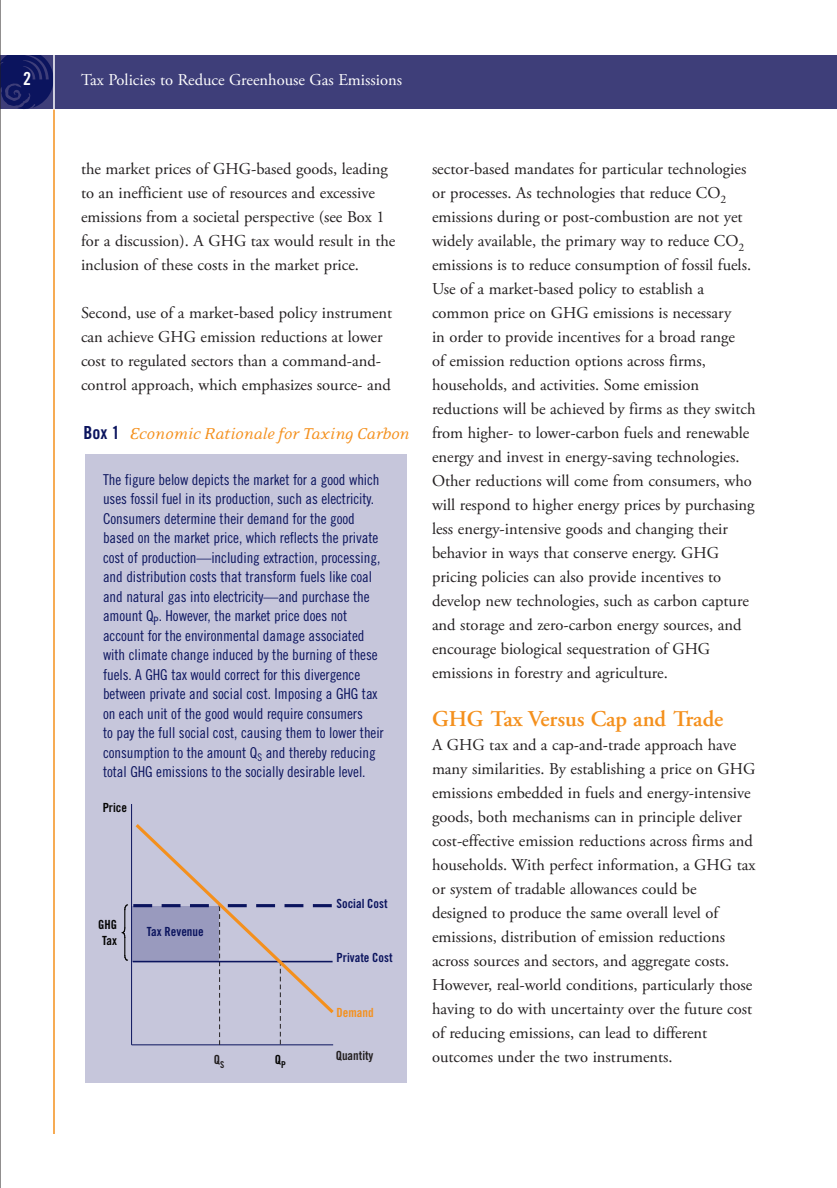
<style>
.page{position:relative;width:837px;height:1188px;background:#fff}
.page>*{position:absolute;margin:0;border:0;box-sizing:border-box;transform-origin:0 0}
.t1{font:600 22.5px "Adobe Garamond Pro";color:#f4901d}
.t2{font:italic 18px "Eidetic Serif";letter-spacing:-.03em;color:#f4901d}
.t3{font:18px "Trade Gothic LT Std Bd Cn 20";color:#fff}
.t4{font:16.5px/24px "Adobe Garamond Pro";color:#231f20}
.t5{font:16.5px "Adobe Garamond Pro";color:#fff}
.t6{font:15px/19.5px "Trade Gothic LT Std Cn 18";letter-spacing:-.005em;color:#0b145e}
.t7{font:12.6px "Trade Gothic LT Std Bd Cn 20";color:#0b145e}
.t8{font:12.6px/15.1px "Trade Gothic LT Std Bd Cn 20";color:#050504;text-align:center}
.t9{font:12.6px "Trade Gothic LT Std Bd Cn 20";color:#231f20}
.t10{font:12.6px "Trade Gothic LT Std Bd Cn 20";color:#f4901d}
.s1{font-family:"Trade Gothic LT Std Bd Cn 20";font-style:normal;color:#0b145e}
</style>
<div class="page">
<div style="left:0;top:55px;width:837px;height:54px;background:#3e3e79"></div>
<svg style="left:1px;top:55px;width:52px;height:54px"></svg>
<hr style="left:53px;top:45px;width:2px;height:78px;background:#fff">
<hr style="left:53px;top:110px;width:2px;height:1024px;background:#f4901d">
<hr style="left:0;top:0;width:1px;height:1188px;background:#231f20">
<div style="left:85px;top:455px;width:321px;height:628px;background:#c6c6db"></div>
<hr style="left:131px;top:804px;width:1px;height:241px;background:#0b145e">
<hr style="left:132px;top:1044px;width:201px;height:1px;background:#0b145e">
<svg style="left:122px;top:903px;width:98px;height:142px"></svg>
<svg style="left:280px;top:1017px;width:1px;height:28px"></svg>
<svg style="left:132px;top:821px;width:202px;height:196px"></svg>
<p class="t3" style="left:23px;top:72px;width:9px">2</p>
<p class="t5" style="left:81px;top:73px;width:323px">Tax Policies to Reduce Greenhouse Gas Emissions</p>
<p class="t4" style="left:81px;top:158px;width:316px">the market prices of GHG-based goods, leading to an inefficient use of resources and excessive emissions from a societal perspective (see Box 1 for a discussion). A GHG tax would result in the inclusion of these costs in the market price.</p>
<p class="t4" style="left:81px;top:302px;width:313px">Second, use of a market-based policy instrument can achieve GHG emission reductions at lower cost to regulated sectors than a command-and&shy;control approach, which emphasizes source- and</p>
<p class="t2" style="left:84px;top:427px;width:327px"><span class="s1">Box 1</span> Economic Rationale for Taxing Carbon</p>
<p class="t6" style="left:103px;top:471px;width:282px">The figure below depicts the market for a good which uses fossil fuel in its production, such as electricity.<br>Consumers determine their demand for the good based on the market price, which reflects the private cost of production—including extraction, processing, and distribution costs that transform fuels like coal and natural gas into electricity—and purchase the amount Q<sub>P</sub>. However, the market price does not account for the environmental damage associated with climate change induced by the burning of these fuels. A GHG tax would correct for this divergence between private and social cost. Imposing a GHG tax on each unit of the good would require consumers<br>to pay the full social cost, causing them to lower their consumption to the amount Q<sub>S</sub> and thereby reducing total GHG emissions to the socially desirable level.</p>
<p class="t8" style="left:103px;top:801px;width:26px">Price</p>
<p class="t8" style="left:98px;top:918px;width:20px">GHG<br>Tax</p>
<p class="t7" style="left:147px;top:926px;width:58px">Tax Revenue</p>
<p class="t9" style="left:214px;top:1055px;width:12px">Q<sub>S</sub></p>
<p class="t8" style="left:275px;top:1053px;width:13px">Q<sub>P</sub></p>
<p class="t7" style="left:337px;top:899px;width:53px">Social Cost</p>
<p class="t7" style="left:337px;top:953px;width:57px">Private Cost</p>
<p class="t10" style="left:337px;top:1008px;width:39px">Demand</p>
<p class="t9" style="left:336px;top:1051px;width:39px">Quantity</p>
<p class="t4" style="left:432px;top:158px;width:325px">sector-based mandates for particular technologies or processes. As technologies that reduce CO<sub>2 </sub>emissions during or post-combustion are not yet widely available, the primary way to reduce CO<sub>2 </sub>emissions is to reduce consumption of fossil fuels.<br>Use of a market-based policy to establish a common price on GHG emissions is necessary<br>in order to provide incentives for a broad range<br>of emission reduction options across firms, households, and activities. Some emission reductions will be achieved by firms as they switch from higher- to lower-carbon fuels and renewable energy and invest in energy-saving technologies.<br>Other reductions will come from consumers, who will respond to higher energy prices by purchasing less energy-intensive goods and changing their behavior in ways that conserve energy. GHG pricing policies can also provide incentives to develop new technologies, such as carbon capture and storage and zero-carbon energy sources, and encourage biological sequestration of GHG emissions in forestry and agriculture.</p>
<h1 class="t1" style="left:432px;top:710px;width:293px">GHG Tax Versus Cap and Trade</h1>
<p class="t4" style="left:432px;top:734px;width:325px">A GHG tax and a cap-and-trade approach have many similarities. By establishing a price on GHG emissions embedded in fuels and energy-intensive goods, both mechanisms can in principle deliver cost-effective emission reductions across firms and households. With perfect information, a GHG tax or system of tradable allowances could be designed to produce the same overall level of emissions, distribution of emission reductions across sources and sectors, and aggregate costs.<br>However, real-world conditions, particularly those having to do with uncertainty over the future cost of reducing emissions, can lead to different outcomes under the two instruments.</p>
</div>
